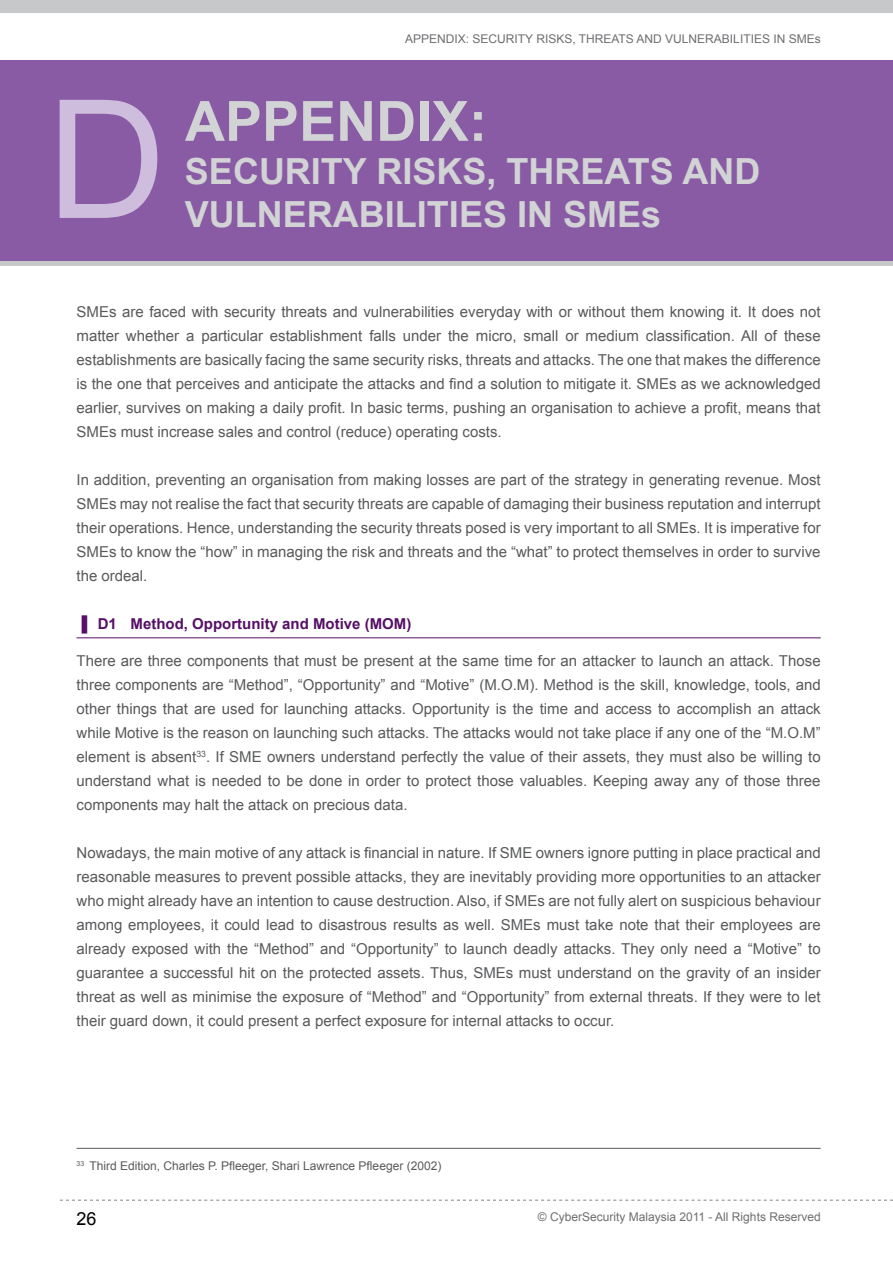
<style>
.page{position:relative;width:893px;height:1263px;background:#fff}
.page>*{position:absolute;margin:0;border:0;box-sizing:border-box;transform-origin:0 0}
.t1{font:165px "Arial";color:#cfbddd}
.t2{font:700 55.5px "Arial";color:#d1d3d4}
.t3{font:700 36px "Arial";color:#d1d3d4}
.t4{font:18px "Arial";color:#000}
.t5{font:15px/24px "Arial";color:#58595b;text-align:justify}
.t6{font:700 15px "Arial";color:#560f66}
.t7{font:12px "Arial";color:#6d6e71}
.t8{font:12px "Arial";color:#58595b}
.s1{font-style:italic}
</style>
<div class="page">
<svg style="left:60px;top:1200px;width:833px;height:1px"></svg>
<hr style="left:77px;top:637px;width:744px;height:1px;background:#560f66">
<hr style="left:77px;top:1148px;width:744px;height:1px;background:#58595b">
<div style="left:0;top:0;width:893px;height:13px;background:#c7c8ca"></div>
<div style="left:0;top:261px;width:893px;height:5px;background:#c7c8ca"></div>
<div style="left:0;top:60px;width:893px;height:201px;background:#8a5ba5"></div>
<h1 class="t1" style="left:47px;top:52px;width:121px">D</h1>
<p class="t7" style="left:405px;top:31px;width:417px">APPENDIX: SECURITY RISKS, THREATS AND VULNERABILITIES IN SMEs</p>
<h2 class="t2" style="left:185px;top:84px;width:304px">APPENDIX:</h2>
<h3 class="t3" style="left:185px;top:147px;width:577px">SECURITY RISKS, THREATS AND</h3>
<h3 class="t3" style="left:185px;top:191px;width:478px">VULNERABILITIES IN SMEs</h3>
<p class="t5" style="left:77px;top:300px;width:746px">SMEs are faced with security threats and vulnerabilities everyday with or without them knowing it. It does not matter whether a particular establishment falls under the micro, small or medium classification. All of these establishments are basically facing the same security risks, threats and attacks. The one that makes the difference is the one that perceives and anticipate the attacks and find a solution to mitigate it. SMEs as we acknowledged earlier, survives on making a daily profit. In basic terms, pushing an organisation to achieve a profit, means that SMEs must increase sales and control (reduce) operating costs.</p>
<p class="t5" style="left:77px;top:468px;width:746px">In addition, preventing an organisation from making losses are part of the strategy in generating revenue. Most SMEs may not realise the fact that security threats are capable of damaging their business reputation and interrupt their operations. Hence, understanding the security threats posed is very important to all SMEs. It is imperative for SMEs to know the “how” in managing the risk and threats and the “what” to protect themselves in order to survive the ordeal.</p>
<p class="t6" style="left:77px;top:614px;width:336px"><span class="s1">▐</span> D1 Method, Opportunity and Motive (MOM)</p>
<p class="t5" style="left:77px;top:649px;width:746px">There are three components that must be present at the same time for an attacker to launch an attack. Those three components are “Method”, “Opportunity” and “Motive” (M.O.M). Method is the skill, knowledge, tools, and other things that are used for launching attacks. Opportunity is the time and access to accomplish an attack while Motive is the reason on launching such attacks. The attacks would not take place if any one of the “M.O.M” element is absent<sup>33</sup>. If SME owners understand perfectly the value of their assets, they must also be willing to understand what is needed to be done in order to protect those valuables. Keeping away any of those three components may halt the attack on precious data.</p>
<p class="t5" style="left:77px;top:841px;width:746px">Nowadays, the main motive of any attack is financial in nature. If SME owners ignore putting in place practical and reasonable measures to prevent possible attacks, they are inevitably providing more opportunities to an attacker who might already have an intention to cause destruction. Also, if SMEs are not fully alert on suspicious behaviour among employees, it could lead to disastrous results as well. SMEs must take note that their employees are already exposed with the “Method” and “Opportunity” to launch deadly attacks. They only need a “Motive” to guarantee a successful hit on the protected assets. Thus, SMEs must understand on the gravity of an insider threat as well as minimise the exposure of “Method” and “Opportunity” from external threats. If they were to let their guard down, it could present a perfect exposure for internal attacks to occur.</p>
<p class="t8" style="left:77px;top:1158px;width:366px"><sup>33</sup> Third Edition, Charles P. Pfleeger, Shari Lawrence Pfleeger (2002)</p>
<p class="t4" style="left:77px;top:1207px;width:22px">26</p>
<p class="t7" style="left:538px;top:1209px;width:284px">© CyberSecurity Malaysia 2011 - All Rights Reserved</p>
</div>
